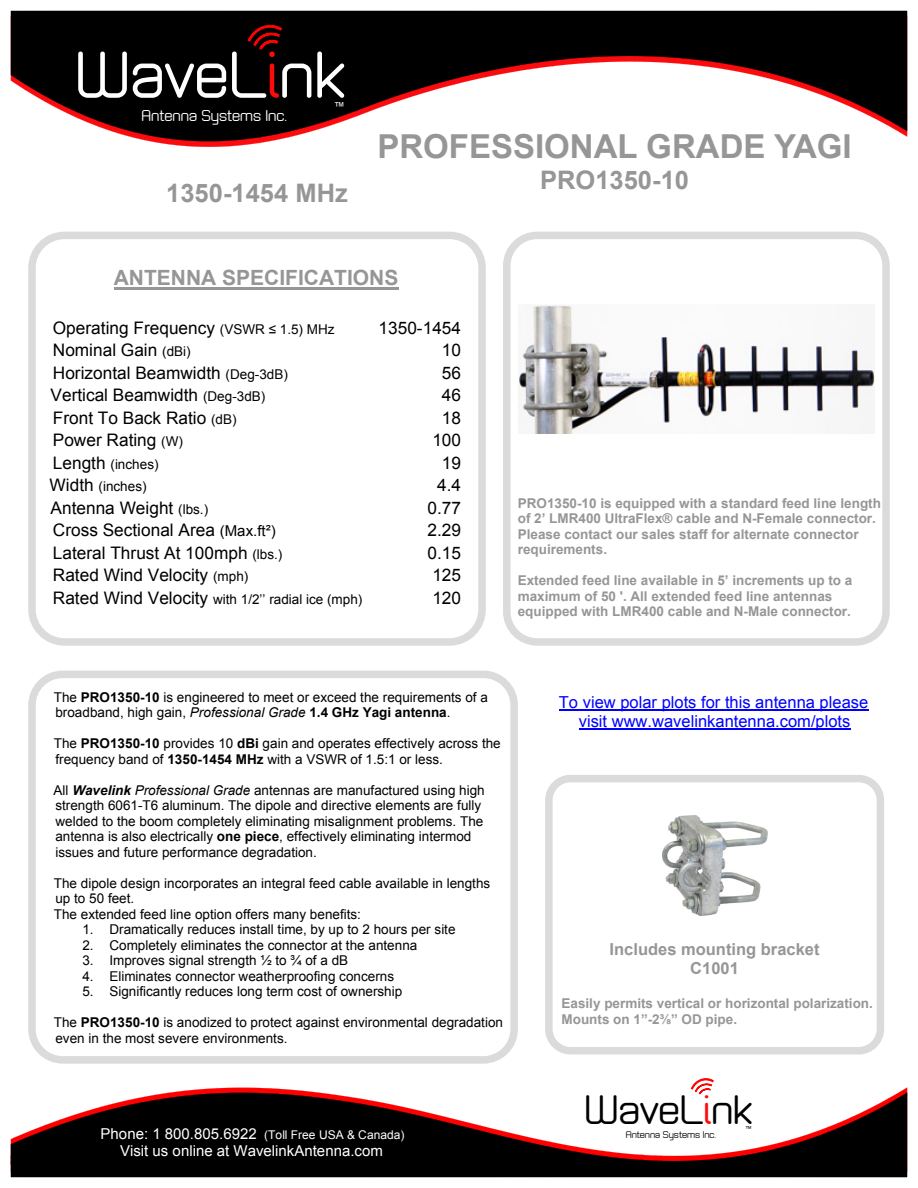
<style>
.page{position:relative;width:918px;height:1188px;background:#fff}
.page>*{position:absolute;margin:0;border:0;box-sizing:border-box;transform-origin:0 0}
.t1{font:66px "Zolano Sans BTN";color:#fff}
.t2{font:41.1px "Zolano Sans BTN";color:#000}
.t3{font:700 33px "Arial";color:#969696}
.t4{font:700 25.5px "Arial";color:#969696}
.t5{font:700 21px "Arial";color:#969696}
.t6{font:17.25px/22.5px "Arial";color:#000}
.t7{font:16.5px/18.9px "Arial";color:#00f;text-align:center}
.t8{font:700 16.5px/18.9px "Arial";color:#969696;text-align:center}
.t9{font:15.6px "Zolano Sans BTN";color:#fff}
.t10{font:15px "Arial";color:#fff}
.t11{font:13.5px/15.5px "Arial";color:#000}
.t12{font:700 13.5px/15.5px "Arial";color:#969696}
.t13{font:12px "Arial";color:#fff}
.t14{font:10.95px "Arial";color:#fff}
.t15{font:9.75px "Zolano Sans BTN";color:#000}
.t16{font:6.9px "Arial";color:#000}
.s1{color:#fa0b0e}
.s2{font-size:13.5px}
.s3{font-size:17.25px}
.s4{font-size:15px}
.s5{font-weight:700}
.s6{font-style:italic}
.s7{font-weight:700;font-style:italic}
</style>
<div class="page">
<svg style="left:149px;top:141px;width:122px;height:6px"></svg>
<svg style="left:11px;top:11px;width:896px;height:130px;fill:#000"></svg>
<svg style="left:247px;top:23px;width:36px;height:29px"></svg>
<div style="left:28px;top:232px;width:458px;height:414px;background:#fff;border:8px solid #dbdbdb;border-radius:33px"></div>
<hr style="left:114px;top:288px;width:284px;height:2px;background:#969696">
<div style="left:545px;top:775px;width:339px;height:279px;background:#fff;border:8px solid #dbdbdb;border-radius:22px"></div>
<img style="left:662px;top:815px;width:105px;height:101px">
<hr style="left:559px;top:710px;width:309px;height:1px;background:#00f">
<hr style="left:579px;top:728px;width:271px;height:2px;background:#00f">
<div style="left:503px;top:232px;width:387px;height:414px;background:#fff;border:8px solid #dbdbdb;border-radius:30px"></div>
<img style="left:519px;top:305px;width:355px;height:128px">
<div style="left:28px;top:671px;width:490px;height:393px;background:#fff;border:8px solid #dbdbdb;border-radius:31px"></div>
<svg style="left:174px;top:1087px;width:733px;height:5px"></svg>
<svg style="left:691px;top:1078px;width:22px;height:14px"></svg>
<svg style="left:11px;top:1092px;width:896px;height:85px;fill:#000"></svg>
<h1 class="t1" style="left:75px;top:37px;width:272px">WaveL<span class="s1">i</span>nk</h1>
<p class="t14" style="left:334px;top:102px;width:13px">™</p>
<p class="t9" style="left:142px;top:106px;width:147px">Antenna Systems Inc.</p>
<h3 class="t4" style="left:166px;top:184px;width:183px">1350-1454 MHz</h3>
<h3 class="t3" style="left:377px;top:134px;width:476px">PROFESSIONAL GRADE YAGI</h3>
<h3 class="t4" style="left:540px;top:171px;width:151px">PRO1350-10</h3>
<h3 class="t5" style="left:114px;top:270px;width:286px">ANTENNA SPECIFICATIONS</h3>
<p class="t6" style="left:51px;top:318px;width:286px">Operating Frequency <span class="s2">(VSWR ≤ 1.5) MHz<br></span>Nominal Gain <span class="s2">(dBi)<br></span>Horizontal Beamwidth <span class="s2">(Deg-3dB)<br></span>Vertical Beamwidth <span class="s2">(Deg-3dB)<br></span>Front To Back Ratio <span class="s2">(dB)<br></span>Power Rating <span class="s2">(W)</span></p>
<p class="t11" style="left:50px;top:454px;width:110px;line-height:22.5px"><span class="s3">Length</span> (inches)<br><span class="s3">Width</span> (inches)</p>
<p class="t6" style="left:51px;top:498px;width:233px">Antenna Weight <span class="s2">(lbs.)<br></span>Cross Sectional Area <span class="s4">(Max.ft²)<br></span>Lateral Thrust At 100mph <span class="s2">(lbs.)<br></span>Rated Wind Velocity <span class="s2">(mph)</span></p>
<p class="t11" style="left:53px;top:593px;width:311px"><span class="s3">Rated Wind Velocity</span> with 1/2’’ radial ice (mph)</p>
<p class="t6" style="left:379px;top:318px;width:84px;text-align:right">1350-1454<br>10<br>56<br>46<br>18<br>100<br>19<br>4.4<br>0.77<br>2.29<br>0.15<br>125<br>120</p>
<p class="t12" style="left:518px;top:497px;width:365px">PRO1350-10 is equipped with a standard feed line length of 2’ LMR400 UltraFlex® cable and N-Female connector.<br>Please contact our sales staff for alternate connector requirements.</p>
<p class="t12" style="left:518px;top:574px;width:336px">Extended feed line available in 5’ increments up to a maximum of 50 '. All extended feed line antennas equipped with LMR400 cable and N-Male connector.</p>
<p class="t11" style="left:54px;top:691px;width:436px">The <span class="s5">PRO1350-10</span> is engineered to meet or exceed the requirements of a broadband, high gain, <span class="s6">Professional Grade</span> <span class="s5">1.4 GHz Yagi antenna</span>.</p>
<p class="t11" style="left:54px;top:737px;width:449px">The <span class="s5">PRO1350-10</span> provides 10 <span class="s5">dBi</span> gain and operates effectively across the frequency band of <span class="s5">1350-1454 MHz</span> with a VSWR of 1.5:1 or less.</p>
<p class="t11" style="left:54px;top:784px;width:433px">All <span class="s7">Wavelink</span> <span class="s6">Professional Grade</span> antennas are manufactured using high strength 6061-T6 aluminum. The dipole and directive elements are fully welded to the boom completely eliminating misalignment problems. The antenna is also electrically <span class="s5">one piece</span>, effectively eliminating intermod issues and future performance degradation.</p>
<p class="t11" style="left:54px;top:876px;width:438px">The dipole design incorporates an integral feed cable available in lengths up to 50 feet.<br>The extended feed line option offers many benefits:</p>
<p class="t11" style="left:82px;top:923px;width:375px">1. Dramatically reduces install time, by up to 2 hours per site</p>
<p class="t11" style="left:82px;top:938px;width:336px">2. Completely eliminates the connector at the antenna</p>
<p class="t11" style="left:82px;top:954px;width:267px">3. Improves signal strength ½ to ¾ of a dB</p>
<p class="t11" style="left:82px;top:969px;width:313px">4. Eliminates connector weatherproofing concerns</p>
<p class="t11" style="left:82px;top:985px;width:321px">5. Significantly reduces long term cost of ownership</p>
<p class="t11" style="left:54px;top:1016px;width:451px">The <span class="s5">PRO1350-10</span> is anodized to protect against environmental degradation even in the most severe environments.</p>
<p class="t13" style="left:101px;top:1130px;width:305px"><span class="s4">Phone: 1 800.805.6922</span> (Toll Free USA &amp; Canada)</p>
<p class="t10" style="left:120px;top:1145px;width:264px">Visit us online at WavelinkAntenna.com</p>
<p class="t10" style="left:101px;top:1135px;width:347px">Box 5458, Station A, Calgary, AB Canada, T2H 1X8</p>
<p class="t7" style="left:559px;top:694px;width:311px">To view polar plots for this antenna please visit www.wavelinkantenna.com/plots</p>
<p class="t8" style="left:610px;top:941px;width:212px">Includes mounting bracket<br>C1001</p>
<p class="t12" style="left:562px;top:997px;width:313px">Easily permits vertical or horizontal polarization.<br>Mounts on 1”-2⅜” OD pipe.</p>
<h2 class="t2" style="left:584px;top:1086px;width:169px">WaveL<span class="s1">i</span>nk</h2>
<p class="t15" style="left:626px;top:1129px;width:92px">Antenna Systems Inc.</p>
<p class="t16" style="left:745px;top:1126px;width:8px">™</p>
</div>
